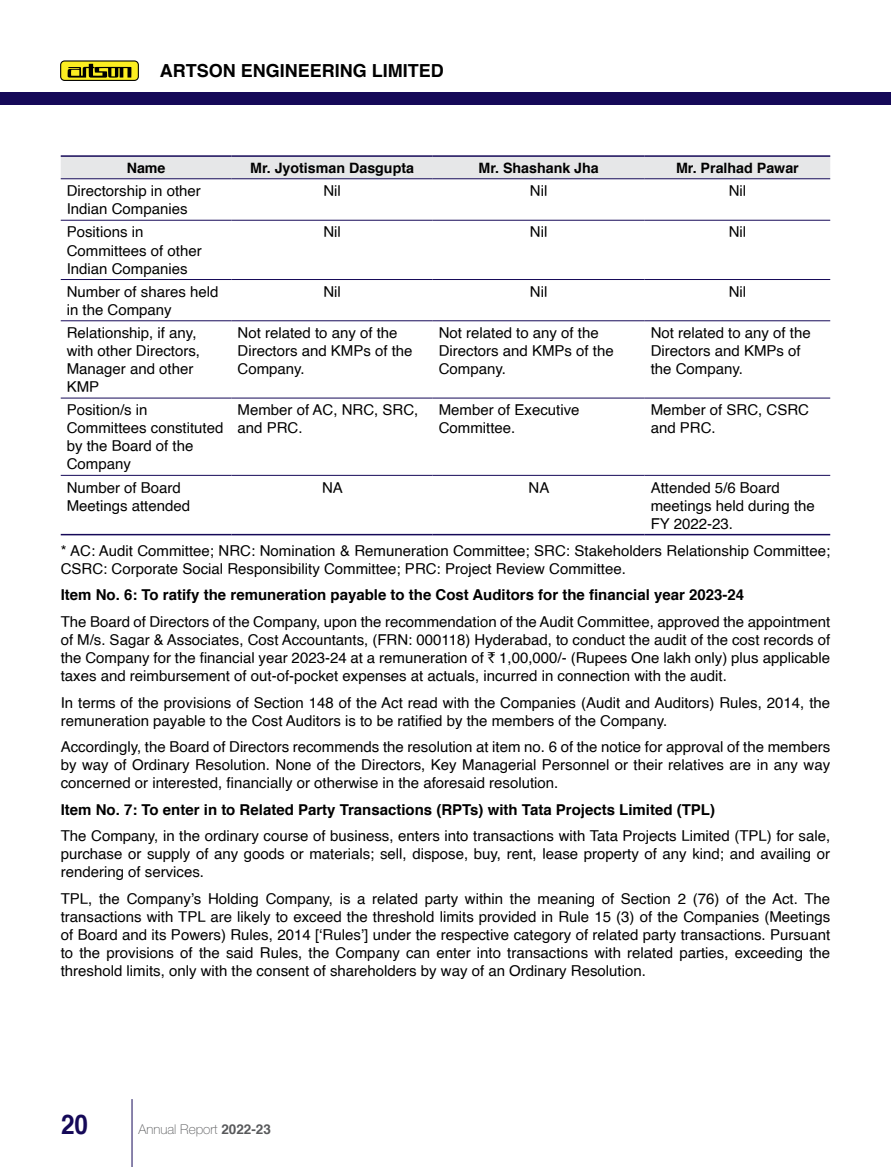
<style>
.page{position:relative;width:891px;height:1167px;background:#fff}
.page>*{position:absolute;margin:0;border:0;box-sizing:border-box;transform-origin:0 0}
.t1{font:700 27px "Helvetica";color:#150958;scale:.9 1}
.t2{font:700 18px "Helvetica";color:#000}
.t3{font:15px/18px "Helvetica";color:#000}
.t4{font:700 15px "Helvetica";color:#000}
.t5{font:700 14.25px "Helvetica";color:#000}
.t6{font:100 13.5px "Helvetica Neue LT Std";color:#58595b}
.s1{font-family:"Rupee Foradian"}
.s2{font-family:"Helvetica";font-weight:700}
</style>
<div class="page">
<svg style="left:60px;top:60px;width:79px;height:21px;background:#9a921b"></svg>
<div style="left:0;top:92px;width:891px;height:13px;background:#150958"></div>
<hr style="left:132px;top:1099px;width:1px;height:67px;background:#150958">
<div style="left:61px;top:157px;width:769px;height:21px;background:#e6e7e8"></div>
<hr style="left:61px;top:220px;width:171px;height:1px;background:#150958">
<hr style="left:232px;top:220px;width:201px;height:1px;background:#150958">
<hr style="left:433px;top:220px;width:212px;height:1px;background:#150958">
<hr style="left:645px;top:220px;width:185px;height:1px;background:#150958">
<hr style="left:61px;top:279px;width:171px;height:1px;background:#150958">
<hr style="left:232px;top:279px;width:201px;height:1px;background:#150958">
<hr style="left:433px;top:279px;width:212px;height:1px;background:#150958">
<hr style="left:645px;top:279px;width:185px;height:1px;background:#150958">
<hr style="left:61px;top:320px;width:171px;height:1px;background:#150958">
<hr style="left:232px;top:320px;width:201px;height:1px;background:#150958">
<hr style="left:433px;top:320px;width:212px;height:1px;background:#150958">
<hr style="left:645px;top:320px;width:185px;height:1px;background:#150958">
<hr style="left:61px;top:398px;width:171px;height:1px;background:#150958">
<hr style="left:232px;top:398px;width:201px;height:1px;background:#150958">
<hr style="left:433px;top:398px;width:212px;height:1px;background:#150958">
<hr style="left:645px;top:398px;width:185px;height:1px;background:#150958">
<hr style="left:61px;top:155px;width:171px;height:2px;background:#150958">
<hr style="left:232px;top:155px;width:201px;height:2px;background:#150958">
<hr style="left:433px;top:155px;width:212px;height:2px;background:#150958">
<hr style="left:645px;top:155px;width:185px;height:2px;background:#150958">
<hr style="left:61px;top:178px;width:171px;height:1px;background:#150958">
<hr style="left:232px;top:178px;width:201px;height:1px;background:#150958">
<hr style="left:433px;top:178px;width:212px;height:1px;background:#150958">
<hr style="left:645px;top:178px;width:185px;height:1px;background:#150958">
<hr style="left:61px;top:475px;width:171px;height:1px;background:#150958">
<hr style="left:232px;top:475px;width:201px;height:1px;background:#150958">
<hr style="left:433px;top:475px;width:212px;height:1px;background:#150958">
<hr style="left:645px;top:475px;width:185px;height:1px;background:#150958">
<hr style="left:61px;top:534px;width:171px;height:1px;background:#150958">
<hr style="left:232px;top:534px;width:201px;height:1px;background:#150958">
<hr style="left:433px;top:534px;width:212px;height:1px;background:#150958">
<hr style="left:645px;top:534px;width:185px;height:1px;background:#150958">
<p class="t2" style="left:160px;top:57px;width:286px">ARTSON ENGINEERING LIMITED</p>
<p class="t5" style="left:127px;top:156px;width:40px">Name</p>
<p class="t5" style="left:250px;top:156px;width:165px">Mr. Jyotisman Dasgupta</p>
<p class="t5" style="left:478px;top:156px;width:122px">Mr. Shashank Jha</p>
<p class="t5" style="left:676px;top:156px;width:124px">Mr. Pralhad Pawar</p>
<p class="t3" style="left:67px;top:182px;width:136px">Directorship in other<br>Indian Companies</p>
<p class="t3" style="left:323px;top:182px;width:19px">Nil</p>
<p class="t3" style="left:530px;top:182px;width:19px">Nil</p>
<p class="t3" style="left:729px;top:182px;width:19px">Nil</p>
<p class="t3" style="left:67px;top:224px;width:137px">Positions in<br>Committees of other<br>Indian Companies</p>
<p class="t3" style="left:323px;top:224px;width:19px">Nil</p>
<p class="t3" style="left:530px;top:224px;width:19px">Nil</p>
<p class="t3" style="left:729px;top:224px;width:19px">Nil</p>
<p class="t3" style="left:67px;top:283px;width:153px">Number of shares held in the Company</p>
<p class="t3" style="left:323px;top:283px;width:19px">Nil</p>
<p class="t3" style="left:530px;top:283px;width:19px">Nil</p>
<p class="t3" style="left:729px;top:283px;width:19px">Nil</p>
<p class="t3" style="left:67px;top:324px;width:135px">Relationship, if any, with other Directors,<br>Manager and other<br>KMP</p>
<p class="t3" style="left:238px;top:324px;width:177px">Not related to any of the<br>Directors and KMPs of the<br>Company.</p>
<p class="t3" style="left:439px;top:324px;width:177px">Not related to any of the<br>Directors and KMPs of the<br>Company.</p>
<p class="t3" style="left:651px;top:324px;width:162px">Not related to any of the<br>Directors and KMPs of the Company.</p>
<p class="t3" style="left:67px;top:401px;width:158px">Position/s in<br>Committees constituted by the Board of the<br>Company</p>
<p class="t3" style="left:238px;top:401px;width:182px">Member of AC, NRC, SRC, and PRC.</p>
<p class="t3" style="left:439px;top:401px;width:142px">Member of Executive<br>Committee.</p>
<p class="t3" style="left:651px;top:401px;width:160px">Member of SRC, CSRC and PRC.</p>
<p class="t3" style="left:67px;top:479px;width:125px">Number of Board<br>Meetings attended</p>
<p class="t3" style="left:322px;top:479px;width:22px">NA</p>
<p class="t3" style="left:529px;top:479px;width:22px">NA</p>
<p class="t3" style="left:651px;top:479px;width:166px">Attended 5/6 Board meetings held during the<br>FY 2022-23.</p>
<p class="t3" style="left:61px;top:542px;width:771px">* AC: Audit Committee; NRC: Nomination &amp; Remuneration Committee; SRC: Stakeholders Relationship Committee;<br>CSRC: Corporate Social Responsibility Committee; PRC: Project Review Committee.</p>
<p class="t4" style="left:61px;top:583px;width:685px">Item No. 6: To ratify the remuneration payable to the Cost Auditors for the financial year 2023-24</p>
<p class="t3" style="left:61px;top:613px;width:771px;text-align:justify">The Board of Directors of the Company, upon the recommendation of the Audit Committee, approved the appointment of M/s. Sagar &amp; Associates, Cost Accountants, (FRN: 000118) Hyderabad, to conduct the audit of the cost records of the Company for the financial year 2023-24 at a remuneration of <span class="s1">`</span> 1,00,000/- (Rupees One lakh only) plus applicable taxes and reimbursement of out-of-pocket expenses at actuals, incurred in connection with the audit.</p>
<p class="t3" style="left:61px;top:693px;width:771px">In terms of the provisions of Section 148 of the Act read with the Companies (Audit and Auditors) Rules, 2014, the remuneration payable to the Cost Auditors is to be ratified by the members of the Company.</p>
<p class="t3" style="left:61px;top:738px;width:771px;text-align:justify">Accordingly, the Board of Directors recommends the resolution at item no. 6 of the notice for approval of the members by way of Ordinary Resolution. None of the Directors, Key Managerial Personnel or their relatives are in any way concerned or interested, financially or otherwise in the aforesaid resolution.</p>
<p class="t4" style="left:61px;top:797px;width:656px">Item No. 7: To enter in to Related Party Transactions (RPTs) with Tata Projects Limited (TPL)</p>
<p class="t3" style="left:61px;top:827px;width:771px;text-align:justify">The Company, in the ordinary course of business, enters into transactions with Tata Projects Limited (TPL) for sale, purchase or supply of any goods or materials; sell, dispose, buy, rent, lease property of any kind; and availing or rendering of services.</p>
<p class="t3" style="left:61px;top:889px;width:771px;text-align:justify">TPL, the Company’s Holding Company, is a related party within the meaning of Section 2 (76) of the Act. The transactions with TPL are likely to exceed the threshold limits provided in Rule 15 (3) of the Companies (Meetings of Board and its Powers) Rules, 2014 [‘Rules’] under the respective category of related party transactions. Pursuant to the provisions of the said Rules, the Company can enter into transactions with related parties, exceeding the threshold limits, only with the consent of shareholders by way of an Ordinary Resolution.</p>
<h1 class="t1" style="left:61px;top:1102px;width:32px">20</h1>
<p class="t6" style="left:138px;top:1121px;width:134px">Annual Report <span class="s2">2022-23</span></p>
</div>
